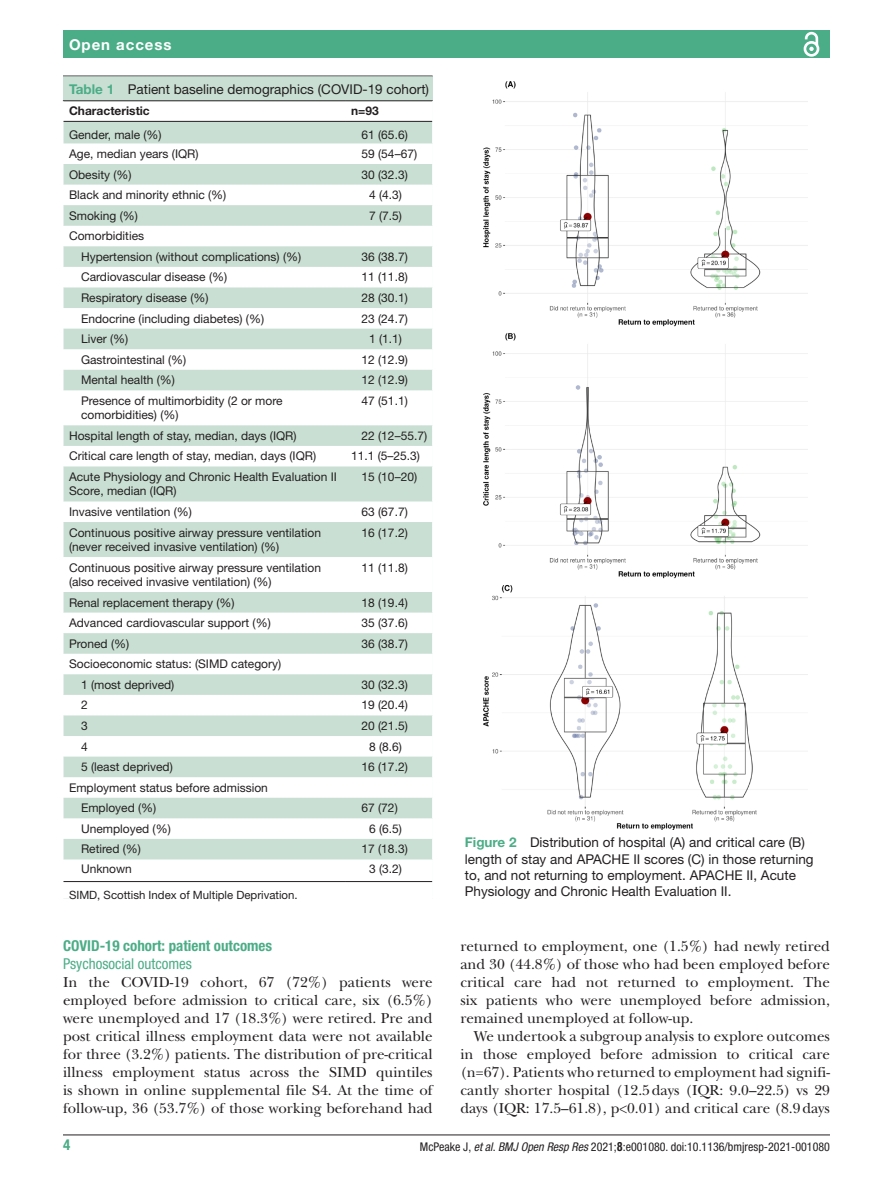
<style>
.page{position:relative;width:893px;height:1191px;background:#fff}
.page>*{position:absolute;margin:0;border:0;box-sizing:border-box;transform-origin:0 0}
.t1{font:15px/18px "New Baskerville";color:#231f20;text-align:justify}
.t2{font:700 condensed 15px "Helvetica Neue LT Std";color:#4bad87}
.t3{font:condensed 15px "Helvetica Neue LT Std";color:#4bad87}
.t4{font:700 15px "Helvetica Neue LT Std";letter-spacing:.065em;color:#fff}
.t5{font:13.5px/16.2px "Helvetica Neue LT Std";color:#231f20}
.t6{font:12px/14.4px "Helvetica Neue LT Std";color:#231f20}
.t7{font:condensed 12px "Helvetica Neue LT Std";color:#231f20}
.t8{font:700 12px "Helvetica Neue LT Std";color:#231f20}
.t9{font:11.4px "Helvetica Neue LT Std";color:#231f20}
.s1{font-weight:700;color:#4bad87}
.s2{font-style:italic}
.s3{font-family:"Helvetica";font-weight:700}
</style>
<div class="page">
<hr style="left:63px;top:1134px;width:767px;height:1px;background:#231f20">
<div style="left:63px;top:31px;width:767px;height:27px;background:#4bad87"></div>
<svg style="left:803px;top:31px;width:17px;height:26px"></svg>
<img style="left:483px;top:81px;width:324px;height:748px">
<div style="left:63px;top:76px;width:370px;height:24px;background:#c9dfd3"></div>
<svg style="left:64px;top:101px;width:368px;height:782px"></svg>
<hr style="left:63px;top:100px;width:282px;height:1px;background:#231f20">
<hr style="left:63px;top:121px;width:282px;height:1px;background:#231f20">
<hr style="left:345px;top:100px;width:88px;height:1px;background:#231f20">
<hr style="left:345px;top:121px;width:87px;height:1px;background:#231f20">
<hr style="left:63px;top:881px;width:282px;height:1px;background:#231f20">
<hr style="left:345px;top:881px;width:87px;height:1px;background:#231f20">
<svg style="left:63px;top:101px;width:1px;height:289px"></svg>
<svg style="left:63px;top:425px;width:1px;height:21px"></svg>
<svg style="left:63px;top:592px;width:1px;height:290px"></svg>
<p class="t4" style="left:69px;top:35px;width:104px">Open access</p>
<p class="t5" style="left:69px;top:81px;width:362px"><span class="s1">Table 1</span> Patient baseline demographics (COVID-19 cohort)</p>
<p class="t8" style="left:69px;top:104px;width:82px">Characteristic</p>
<p class="t8" style="left:351px;top:104px;width:29px">n=93</p>
<p class="t6" style="left:69px;top:127px;width:94px">Gender, male (%)</p>
<p class="t6" style="left:362px;top:127px;width:48px">61 (65.6)</p>
<p class="t6" style="left:69px;top:146px;width:131px">Age, median years (IQR)</p>
<p class="t6" style="left:362px;top:146px;width:57px">59 (54–67)</p>
<p class="t6" style="left:69px;top:167px;width:64px">Obesity (%)</p>
<p class="t6" style="left:362px;top:167px;width:48px">30 (32.3)</p>
<p class="t6" style="left:69px;top:187px;width:159px">Black and minority ethnic (%)</p>
<p class="t6" style="left:369px;top:187px;width:34px">4 (4.3)</p>
<p class="t6" style="left:69px;top:208px;width:70px">Smoking (%)</p>
<p class="t6" style="left:369px;top:208px;width:34px">7 (7.5)</p>
<p class="t6" style="left:81px;top:226px;width:222px;line-height:20.5px;text-indent:-12px">Comorbidities<br>Hypertension (without complications) (%)</p>
<p class="t6" style="left:362px;top:249px;width:48px">36 (38.7)</p>
<p class="t6" style="left:81px;top:270px;width:148px">Cardiovascular disease (%)</p>
<p class="t6" style="left:362px;top:270px;width:48px">11 (11.8)</p>
<p class="t6" style="left:81px;top:290px;width:129px">Respiratory disease (%)</p>
<p class="t6" style="left:362px;top:290px;width:48px">28 (30.1)</p>
<p class="t6" style="left:81px;top:311px;width:185px">Endocrine (including diabetes) (%)</p>
<p class="t6" style="left:362px;top:311px;width:48px">23 (24.7)</p>
<p class="t6" style="left:81px;top:331px;width:49px">Liver (%)</p>
<p class="t6" style="left:369px;top:331px;width:34px">1 (1.1)</p>
<p class="t6" style="left:81px;top:352px;width:107px">Gastrointestinal (%)</p>
<p class="t6" style="left:362px;top:352px;width:48px">12 (12.9)</p>
<p class="t6" style="left:81px;top:373px;width:96px">Mental health (%)</p>
<p class="t6" style="left:362px;top:373px;width:48px">12 (12.9)</p>
<p class="t6" style="left:81px;top:393px;width:203px">Presence of multimorbidity (2 or more comorbidities) (%)</p>
<p class="t6" style="left:362px;top:393px;width:48px">47 (51.1)</p>
<p class="t6" style="left:69px;top:428px;width:229px">Hospital length of stay, median, days (IQR)</p>
<p class="t6" style="left:362px;top:428px;width:67px">22 (12–55.7)</p>
<p class="t6" style="left:69px;top:449px;width:249px">Critical care length of stay, median, days (IQR)</p>
<p class="t6" style="left:351px;top:449px;width:70px">11.1 (5–25.3)</p>
<p class="t6" style="left:69px;top:469px;width:270px">Acute Physiology and Chronic Health Evaluation II<br>Score, median (IQR)</p>
<p class="t6" style="left:362px;top:469px;width:57px">15 (10–20)</p>
<p class="t6" style="left:69px;top:504px;width:124px">Invasive ventilation (%)</p>
<p class="t6" style="left:362px;top:504px;width:48px">63 (67.7)</p>
<p class="t6" style="left:69px;top:525px;width:254px">Continuous positive airway pressure ventilation (never received invasive ventilation) (%)</p>
<p class="t6" style="left:362px;top:525px;width:48px">16 (17.2)</p>
<p class="t6" style="left:69px;top:560px;width:254px">Continuous positive airway pressure ventilation (also received invasive ventilation) (%)</p>
<p class="t6" style="left:362px;top:560px;width:48px">11 (11.8)</p>
<p class="t6" style="left:69px;top:595px;width:167px">Renal replacement therapy (%)</p>
<p class="t6" style="left:362px;top:595px;width:48px">18 (19.4)</p>
<p class="t6" style="left:69px;top:615px;width:203px">Advanced cardiovascular support (%)</p>
<p class="t6" style="left:362px;top:615px;width:48px">35 (37.6)</p>
<p class="t6" style="left:69px;top:636px;width:62px">Proned (%)</p>
<p class="t6" style="left:362px;top:636px;width:48px">36 (38.7)</p>
<p class="t6" style="left:81px;top:653px;width:202px;line-height:20.5px;text-indent:-12px">Socioeconomic status: (SIMD category)<br>1 (most deprived)</p>
<p class="t6" style="left:362px;top:677px;width:48px">30 (32.3)</p>
<p class="t6" style="left:81px;top:698px;width:8px">2</p>
<p class="t6" style="left:362px;top:698px;width:48px">19 (20.4)</p>
<p class="t6" style="left:81px;top:718px;width:8px">3</p>
<p class="t6" style="left:362px;top:718px;width:48px">20 (21.5)</p>
<p class="t6" style="left:81px;top:739px;width:8px">4</p>
<p class="t6" style="left:369px;top:739px;width:34px">8 (8.6)</p>
<p class="t6" style="left:81px;top:759px;width:93px">5 (least deprived)</p>
<p class="t6" style="left:362px;top:759px;width:48px">16 (17.2)</p>
<p class="t6" style="left:81px;top:777px;width:188px;line-height:20.5px;text-indent:-12px">Employment status before admission<br>Employed (%)</p>
<p class="t6" style="left:362px;top:800px;width:38px">67 (72)</p>
<p class="t6" style="left:81px;top:821px;width:91px">Unemployed (%)</p>
<p class="t6" style="left:369px;top:821px;width:34px">6 (6.5)</p>
<p class="t6" style="left:81px;top:842px;width:61px">Retired (%)</p>
<p class="t6" style="left:362px;top:842px;width:48px">17 (18.3)</p>
<p class="t6" style="left:81px;top:861px;width:52px">Unknown</p>
<p class="t6" style="left:369px;top:861px;width:34px">3 (3.2)</p>
<p class="t9" style="left:69px;top:888px;width:230px">SIMD, Scottish Index of Multiple Deprivation.</p>
<p class="t2" style="left:63px;top:936px;width:211px">COVID-19 cohort: patient outcomes</p>
<p class="t3" style="left:63px;top:955px;width:131px">Psychosocial outcomes</p>
<p class="t1" style="left:63px;top:973px;width:371px">In the COVID-19 cohort, 67 (72%) patients were employed before admission to critical care, six (6.5%) were unemployed and 17 (18.3%) were retired. Pre and post critical illness employment data were not available for three (3.2%) patients. The distribution of pre-critical illness employment status across the SIMD quintiles is shown in online supplemental file S4. At the time of follow-up, 36 (53.7%) of those working beforehand had</p>
<p class="t5" style="left:465px;top:834px;width:350px"><span class="s1">Figure 2</span> Distribution of hospital (A) and critical care (B) length of stay and APACHE II scores (C) in those returning to, and not returning to employment. APACHE II, Acute Physiology and Chronic Health Evaluation II.</p>
<p class="t1" style="left:460px;top:937px;width:371px">returned to employment, one (1.5%) had newly retired and 30 (44.8%) of those who had been employed before critical care had not returned to employment. The six patients who were unemployed before admission, remained unemployed at follow-up.</p>
<p class="t1" style="left:460px;top:1027px;width:371px;text-indent:14px">We undertook a subgroup analysis to explore outcomes in those employed before admission to critical care (n=67). Patients who returned to employment had signifi&shy;cantly shorter hospital (12.5days (IQR: 9.0–22.5) vs 29 days (IQR: 17.5–61.8), p&lt;0.01) and critical care (8.9days</p>
<p class="t2" style="left:63px;top:1135px;width:9px">4</p>
<p class="t7" style="left:420px;top:1139px;width:412px">McPeake J, <span class="s2">et al</span>. <span class="s2">BMJ Open Resp Res</span> 2021;<span class="s3">8</span>:e001080. doi:10.1136/bmjresp-2021-001080</p>
</div>
